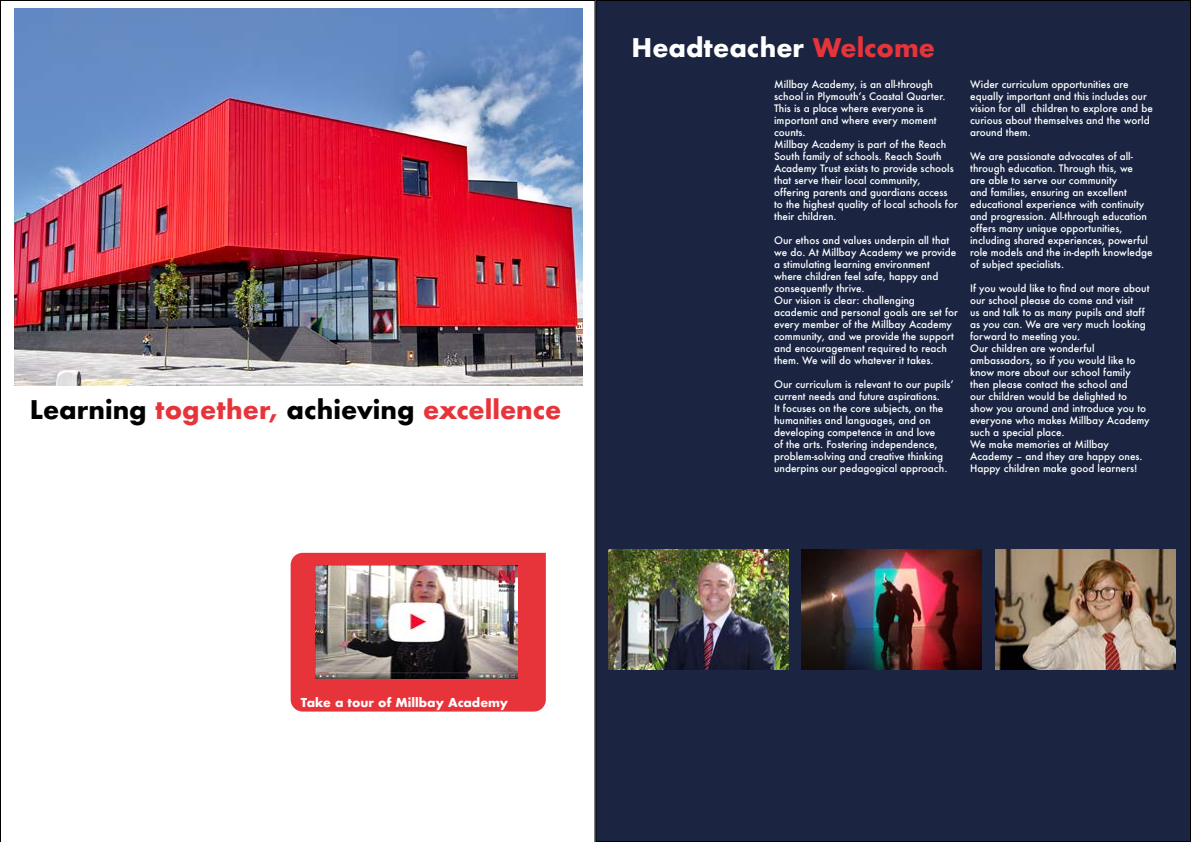
<style>
.page{position:relative;width:1191px;height:842px;background:#fff}
.page>*{position:absolute;margin:0;border:0;box-sizing:border-box;transform-origin:0 0}
.t1{font:700 25px "Futura";color:#e7343a}
.t2{font:700 25px "Futura";color:#fff}
.t3{font:700 12px "Futura";color:#fff}
.t4{font:500 10px/12px "Futura";color:#fff}
.s1{color:#000}
.s2{color:#e7343a}
</style>
<div class="page">
<div style="left:596px;top:0;width:594px;height:841px;background:#1b2542"></div>
<svg style="left:0;top:0;width:595px;height:842px"></svg>
<img style="left:14px;top:9px;width:569px;height:377px">
<img style="left:608px;top:550px;width:180px;height:119px">
<img style="left:801px;top:550px;width:180px;height:119px">
<img style="left:995px;top:550px;width:180px;height:119px">
<div style="left:291px;top:553px;width:255px;height:158px;background:#e7343a"></div>
<img style="left:316px;top:566px;width:201px;height:113px">
<h1 class="t1" style="left:30px;top:392px;width:533px"><span class="s1">Learning</span> together, <span class="s1">achieving</span> excellence</h1>
<h1 class="t2" style="left:631px;top:29px;width:305px">Headteacher <span class="s2">Welcome</span></h1>
<p class="t4" style="left:774px;top:78px;width:185px">Millbay Academy, is an all-through school in Plymouth’s Coastal Quarter.<br>This is a place where everyone is important and where every moment counts.<br>Millbay Academy is part of the Reach<br>South family of schools. Reach South<br>Academy Trust exists to provide schools that serve their local community, offering parents and guardians access to the highest quality of local schools for their children.</p>
<p class="t4" style="left:774px;top:234px;width:185px">Our ethos and values underpin all that we do. At Millbay Academy we provide a stimulating learning environment where children feel safe, happy and consequently thrive.<br>Our vision is clear: challenging academic and personal goals are set for every member of the Millbay Academy community, and we provide the support and encouragement required to reach them. We will do whatever it takes.</p>
<p class="t4" style="left:774px;top:378px;width:181px">Our curriculum is relevant to our pupils’ current needs and future aspirations.<br>It focuses on the core subjects, on the humanities and languages, and on developing competence in and love<br>of the arts. Fostering independence, problem-solving and creative thinking underpins our pedagogical approach.</p>
<p class="t4" style="left:970px;top:78px;width:184px">Wider curriculum opportunities are equally important and this includes our vision for all children to explore and be curious about themselves and the world around them.</p>
<p class="t4" style="left:970px;top:150px;width:184px">We are passionate advocates of all&shy;through education. Through this, we<br>are able to serve our community<br>and families, ensuring an excellent educational experience with continuity and progression. All-through education offers many unique opportunities, including shared experiences, powerful role models and the in-depth knowledge of subject specialists.</p>
<p class="t4" style="left:970px;top:282px;width:181px">If you would like to find out more about our school please do come and visit<br>us and talk to as many pupils and staff as you can. We are very much looking forward to meeting you.<br>Our children are wonderful ambassadors, so if you would like to know more about our school family then please contact the school and<br>our children would be delighted to show you around and introduce you to everyone who makes Millbay Academy such a special place.<br>We make memories at Millbay<br>Academy – and they are happy ones.<br>Happy children make good learners!</p>
<p class="t3" style="left:301px;top:694px;width:209px">Take a tour of Millbay Academy</p>
</div>
